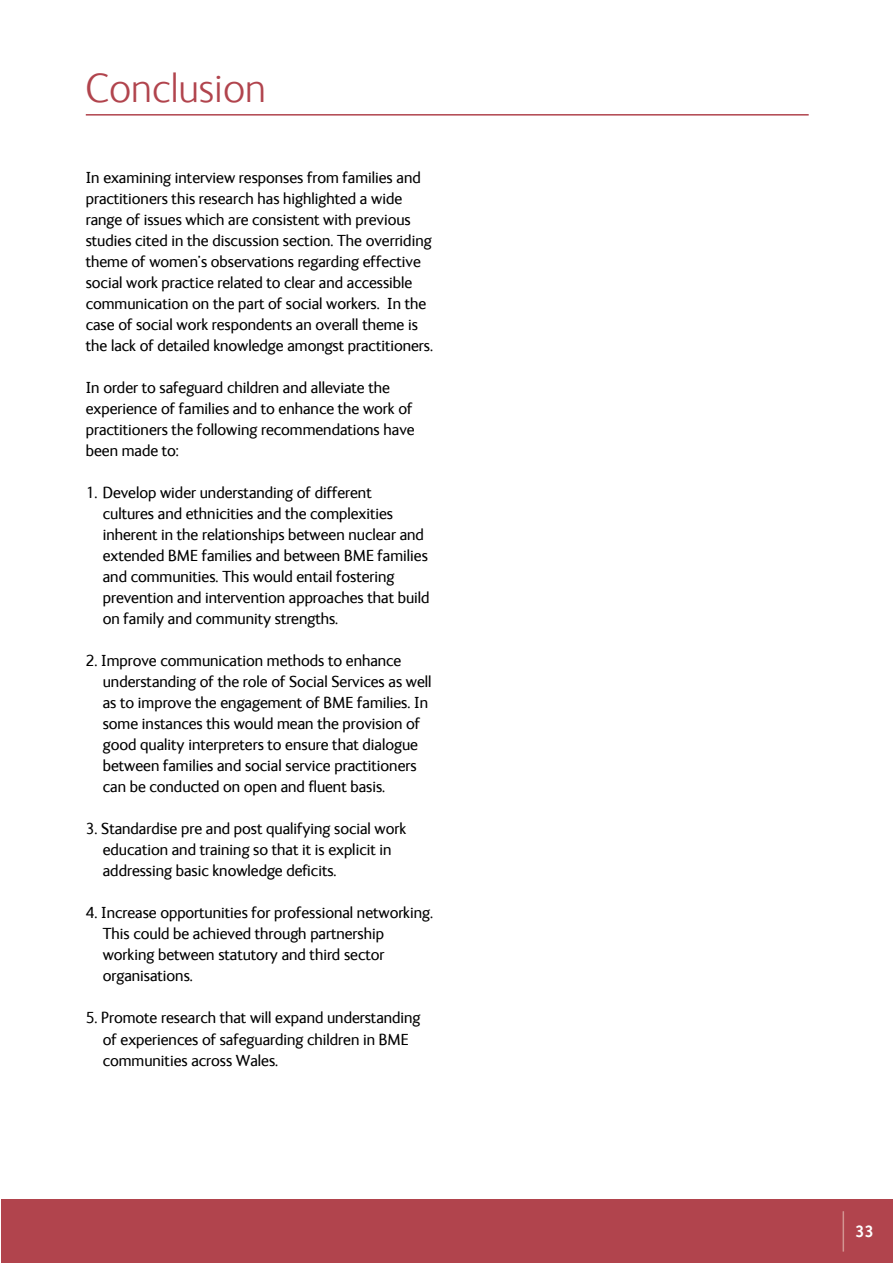
<style>
.page{position:relative;width:893px;height:1263px;background:#fff}
.page>*{position:absolute;margin:0;border:0;box-sizing:border-box;transform-origin:0 0}
.t1{font:300 42px "FS Ingrid";color:#b1444d}
.t2{font:16.5px/21px "FS Ingrid";color:#000}
.t3{font:700 16.5px "FS Ingrid";color:#fff}
</style>
<div class="page">
<div style="left:2px;top:1199px;width:891px;height:64px;background:#b1444d"></div>
<hr style="left:86px;top:114px;width:723px;height:2px;background:#b1444d">
<hr style="left:843px;top:1211px;width:1px;height:40px;background:#d39592">
<h1 class="t1" style="left:86px;top:67px;width:182px">Conclusion</h1>
<p class="t2" style="left:86px;top:168px;width:349px">In examining interview responses from families and practitioners this research has highlighted a wide range of issues which are consistent with previous studies cited in the discussion section. The overriding theme of women’s observations regarding effective social work practice related to clear and accessible communication on the part of social workers. In the case of social work respondents an overall theme is the lack of detailed knowledge amongst practitioners.</p>
<p class="t2" style="left:86px;top:378px;width:330px">In order to safeguard children and alleviate the experience of families and to enhance the work of practitioners the following recommendations have been made to:</p>
<p class="t2" style="left:103px;top:483px;width:328px;text-indent:-17px">1. Develop wider understanding of different<br>cultures and ethnicities and the complexities inherent in the relationships between nuclear and extended BME families and between BME families and communities. This would entail fostering prevention and intervention approaches that build on family and community strengths.</p>
<p class="t2" style="left:103px;top:651px;width:330px;text-indent:-17px">2. Improve communication methods to enhance understanding of the role of Social Services as well as to improve the engagement of BME families. In some instances this would mean the provision of good quality interpreters to ensure that dialogue between families and social service practitioners can be conducted on open and fluent basis.</p>
<p class="t2" style="left:103px;top:819px;width:305px;text-indent:-17px">3. Standardise pre and post qualifying social work education and training so that it is explicit in addressing basic knowledge deficits.</p>
<p class="t2" style="left:103px;top:903px;width:332px;text-indent:-17px">4. Increase opportunities for professional networking.<br>This could be achieved through partnership working between statutory and third sector organisations.</p>
<p class="t2" style="left:103px;top:1008px;width:319px;text-indent:-17px">5. Promote research that will expand understanding of experiences of safeguarding children in BME communities across Wales.</p>
<p class="t3" style="left:855px;top:1222px;width:20px">33</p>
</div>
